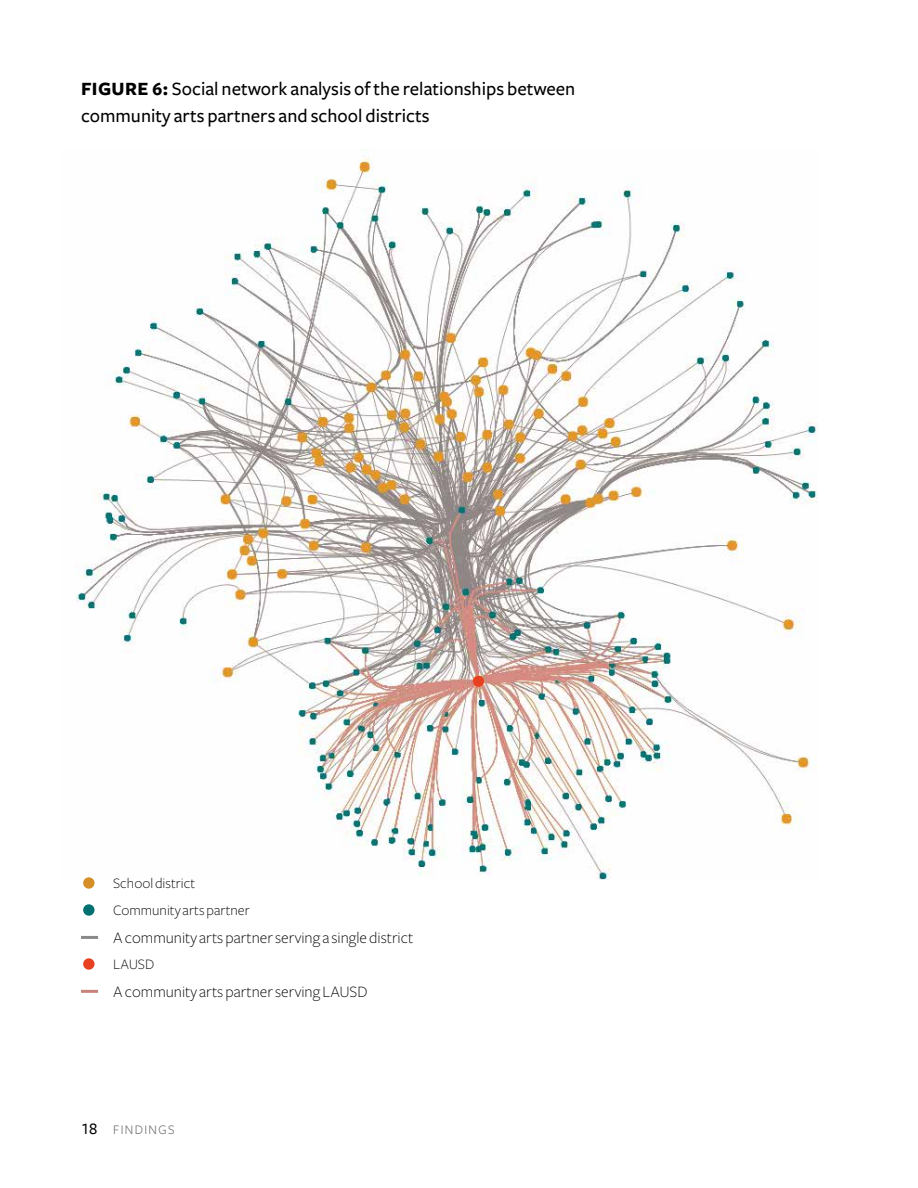
<style>
.page{position:relative;width:918px;height:1188px;background:#fff}
.page>*{position:absolute;margin:0;border:0;box-sizing:border-box;transform-origin:0 0}
.t1{font:500 19.5px/27px "Freight Sans";color:#000}
.t2{font:18px "Freight Sans Light SC";letter-spacing:.04em;color:#6d6e71}
.t3{font:300 16.5px "Freight Sans";color:#000}
.t4{font:300 15px/27px "Freight Sans";color:#000}
.s1{font-weight:700}
.s2{font-family:"Freight Sans Bold SC";font-weight:400}
.s3{font-family:"Freight Sans Medium SC";font-size:16.5px;color:#000}
</style>
<div class="page">
<img style="left:76px;top:150px;width:741px;height:730px">
<div style="left:473px;top:676px;width:11px;height:11px;background:#e74122;border-radius:50%"></div>
<hr style="left:81px;top:936px;width:17px;height:3px;background:#8a8a8a">
<hr style="left:81px;top:990px;width:17px;height:3px;background:#c8847b">
<div style="left:83px;top:877px;width:12px;height:12px;background:#d58f26;border-radius:50%"></div>
<div style="left:83px;top:904px;width:12px;height:12px;background:#007071;border-radius:50%"></div>
<div style="left:83px;top:958px;width:12px;height:12px;background:#e74122;border-radius:50%"></div>
<p class="t1" style="left:81px;top:76px;width:496px"><span class="s1">figure</span> <span class="s2">6:</span> Social network analysis of the relationships between community arts partners and school districts</p>
<p class="t4" style="left:113px;top:870px;width:138px">School district<br>Community arts partner</p>
<p class="t3" style="left:113px;top:929px;width:302px">A community arts partner serving a single district</p>
<p class="t4" style="left:113px;top:951px;width:42px">LAUSD</p>
<p class="t3" style="left:113px;top:983px;width:256px">A community arts partner serving LAUSD</p>
<p class="t2" style="left:81px;top:1118px;width:95px"><span class="s3">18</span> findings</p>
</div>
